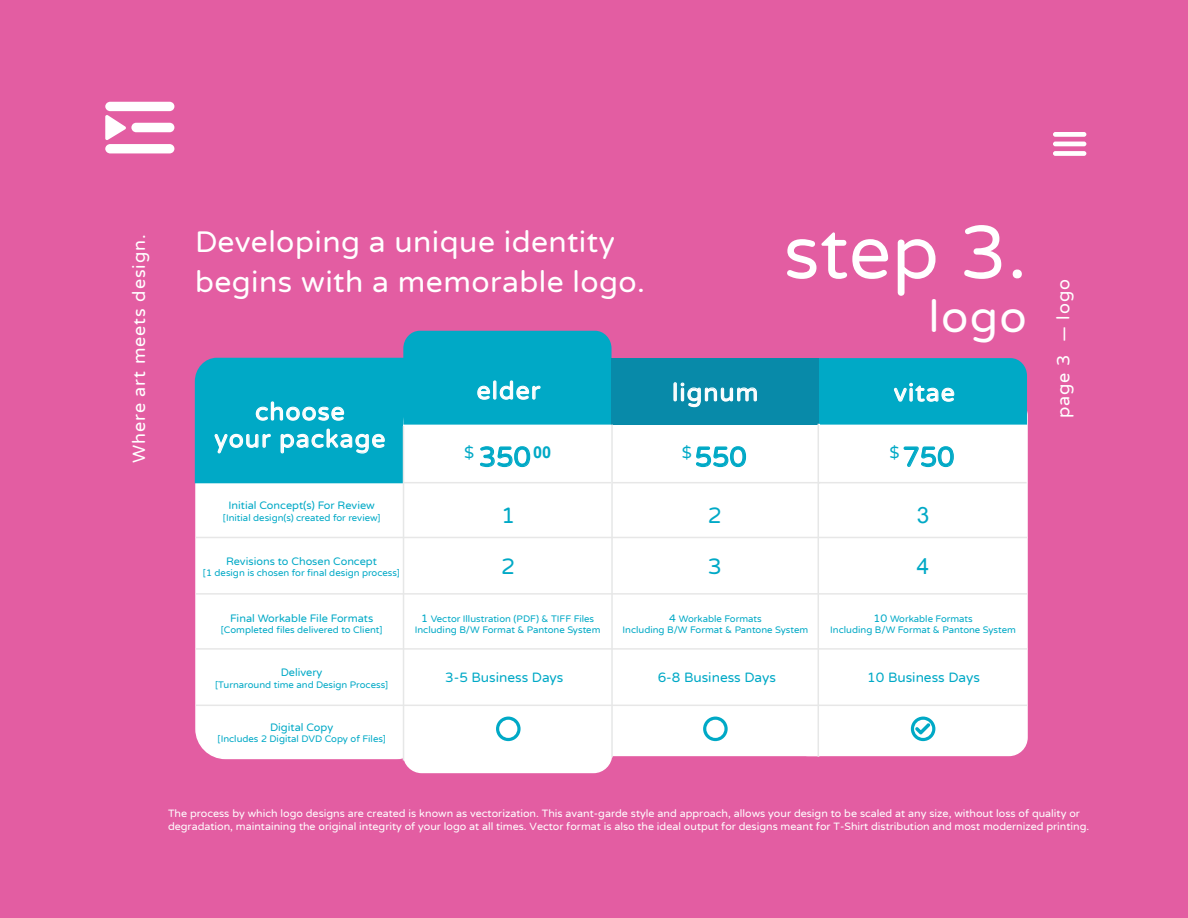
<style>
.page{position:relative;width:1188px;height:918px;background:#e35da2}
.page>*{position:absolute;margin:0;border:0;box-sizing:border-box;transform-origin:0 0}
.t1{font:75px "Varela Round";color:#fff}
.t2{font:45px "Varela Round";color:#fff}
.t3{font:30px/40.5px "Varela Round";letter-spacing:.015em;color:#fff}
.t4{font:27.6px "Varela Round";color:#00a9c6}
.t5{font:24.45px/27.2px "Varela Round";letter-spacing:.05em;color:#fff;text-align:center}
.t6{font:22.5px "Varela Round";color:#00a9c6}
.t7{font:22.5px "Arial";color:#00a9c6}
.t8{font:18px "Varela Round";letter-spacing:.05em;color:#fff}
.t9{font:13.65px "Varela Round";color:#00a9c6}
.t10{font:10.95px "Varela Round";color:#00a9c6}
.t11{font:10.65px/12.9px "Varela Round";color:#fff}
.t12{font:9.6px/11.6px "Varela Round";color:#00a9c6;text-align:center}
.s1{font-size:10.95px}
</style>
<div class="page">
<svg style="left:1053px;top:132px;width:33px;height:24px"></svg>
<div style="left:196px;top:361px;width:230px;height:397px;background:#fff;border-radius:29px"></div>
<div style="left:790px;top:398px;width:237px;height:357px;background:#fff;border-radius:18px"></div>
<div style="left:404px;top:405px;width:208px;height:367px;background:#fff;border-radius:18px"></div>
<div style="left:403px;top:404px;width:209px;height:369px;border:2px solid #fff;border-radius:18px"></div>
<div style="left:611px;top:424px;width:209px;height:332px;background:#fff;border:2px solid #fff"></div>
<div style="left:612px;top:358px;width:207px;height:66px;background:#088aa9"></div>
<hr style="left:612px;top:482px;width:208px;height:1px;background:#e7e7e7">
<hr style="left:819px;top:482px;width:208px;height:1px;background:#e7e7e7">
<hr style="left:196px;top:537px;width:831px;height:1px;background:#e7e7e7">
<hr style="left:196px;top:593px;width:831px;height:2px;background:#e7e7e7">
<hr style="left:196px;top:648px;width:831px;height:2px;background:#e7e7e7">
<hr style="left:196px;top:705px;width:831px;height:1px;background:#e7e7e7">
<svg style="left:195px;top:331px;width:417px;height:152px"></svg>
<svg style="left:696px;top:446px;width:51px;height:22px"></svg>
<svg style="left:903px;top:446px;width:51px;height:22px"></svg>
<svg style="left:673px;top:382px;width:84px;height:26px"></svg>
<svg style="left:790px;top:358px;width:237px;height:67px;background:#07a6c3"></svg>
<svg style="left:703px;top:717px;width:25px;height:24px"></svg>
<svg style="left:496px;top:717px;width:25px;height:24px"></svg>
<svg style="left:911px;top:717px;width:24px;height:24px"></svg>
<hr style="left:611px;top:424px;width:2px;height:334px;background:#e6e7e7">
<hr style="left:403px;top:426px;width:1px;height:334px;background:#e6e7e7">
<hr style="left:818px;top:424px;width:1px;height:333px;background:#e6e7e7">
<svg style="left:105px;top:102px;width:69px;height:51px"></svg>
<h3 class="t8" style="left:127px;top:463px;width:230px;rotate:-90deg">Where art meets design.</h3>
<h3 class="t3" style="left:195px;top:220px;width:451px">Developing a unique identity begins with a memorable logo.</h3>
<h1 class="t1" style="left:784px;top:201px;width:245px">step 3.</h1>
<h2 class="t2" style="left:929px;top:286px;width:100px">logo</h2>
<h3 class="t5" style="left:215px;top:397px;width:172px">choose<br>your package</h3>
<h3 class="t5" style="left:477px;top:376px;width:65px">elder</h3>
<h3 class="t5" style="left:672px;top:378px;width:88px">lignum</h3>
<h3 class="t5" style="left:894px;top:378px;width:62px">vitae</h3>
<h3 class="t4" style="left:464px;top:438px;width:89px"><sup>$</sup> 350<sup>00</sup></h3>
<h3 class="t4" style="left:682px;top:438px;width:66px"><sup>$</sup> 550</h3>
<h3 class="t4" style="left:890px;top:438px;width:66px"><sup>$</sup> 750</h3>
<p class="t10" style="left:229px;top:498px;width:148px">Initial Concept(s) For Review</p>
<p class="t12" style="left:223px;top:511px;width:159px">[Initial design(s) created for review]</p>
<h3 class="t6" style="left:501px;top:500px;width:16px">1</h3>
<h3 class="t6" style="left:708px;top:500px;width:16px">2</h3>
<h3 class="t7" style="left:917px;top:500px;width:14px">3</h3>
<p class="t10" style="left:226px;top:554px;width:152px">Revisions to Chosen Concept</p>
<p class="t12" style="left:203px;top:567px;width:199px">[1 design is chosen for final design process]</p>
<p class="t10" style="left:230px;top:610px;width:145px">Final Workable File Formats</p>
<p class="t12" style="left:221px;top:624px;width:163px">[Completed files delivered to Client]</p>
<p class="t10" style="left:281px;top:665px;width:43px">Delivery</p>
<p class="t12" style="left:215px;top:678px;width:174px">[Turnaround time and Design Process]</p>
<p class="t10" style="left:270px;top:720px;width:65px">Digital Copy</p>
<p class="t12" style="left:218px;top:733px;width:170px">[Includes 2 Digital DVD Copy of Files]</p>
<h3 class="t6" style="left:501px;top:551px;width:16px">2</h3>
<h3 class="t6" style="left:708px;top:551px;width:16px">3</h3>
<h3 class="t7" style="left:917px;top:551px;width:14px">4</h3>
<p class="t12" style="left:415px;top:612px;width:187px"><span class="s1">1</span> Vector Illustration (PDF) &amp; TIFF Files<br>Including B/W Format &amp; Pantone System</p>
<p class="t12" style="left:623px;top:612px;width:187px"><span class="s1">4</span> Workable Formats<br>Including B/W Format &amp; Pantone System</p>
<p class="t12" style="left:830px;top:612px;width:187px"><span class="s1">10</span> Workable Formats<br>Including B/W Format &amp; Pantone System</p>
<h3 class="t9" style="left:445px;top:668px;width:120px">3-5 Business Days</h3>
<h3 class="t9" style="left:658px;top:668px;width:120px">6-8 Business Days</h3>
<h3 class="t9" style="left:867px;top:668px;width:114px">10 Business Days</h3>
<h3 class="t8" style="left:1051px;top:418px;width:140px;rotate:-90deg">page 3 — logo</h3>
<p class="t11" style="left:168px;top:806px;width:923px">The process by which logo designs are created is known as vectorization. This avant-garde style and approach, allows your design to be scaled at any size, without loss of quality or degradation, maintaining the original integrity of your logo at all times. Vector format is also the ideal output for designs meant for T-Shirt distribution and most modernized printing.</p>
</div>
